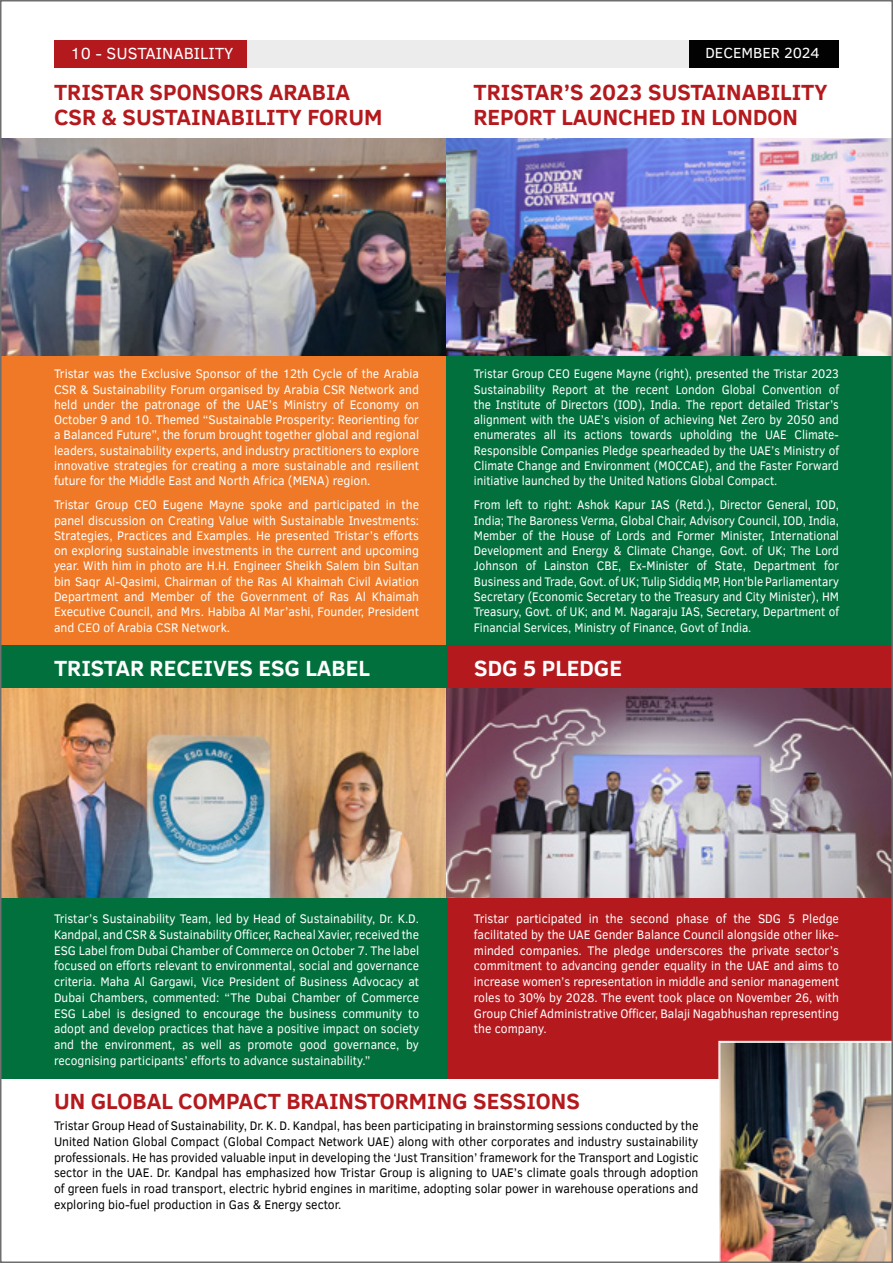
<style>
.page{position:relative;width:893px;height:1263px;background:#fff}
.page>*{position:absolute;margin:0;border:0;box-sizing:border-box;transform-origin:0 0}
.t1{font:700 22.5px/25.5px "Clear Sans";color:#b4191d}
.t2{font:700 22.5px "Clear Sans";color:#fff}
.t3{font:16.5px "Clear Sans";color:#fff}
.t4{font:15px "Clear Sans";color:#fff}
.t5{font:12.75px/15.3px "Clear Sans";color:#fff;text-align:justify;scale:.95 1}
.t6{font:12.75px/15.3px "Clear Sans";color:#fff;text-align:justify;scale:.92 1}
.t7{font:12.75px/15.8px "Clear Sans";color:#020203;text-align:justify;scale:.95 1}
.t8{font:12.75px/15.8px "Clear Sans";color:#fff;text-align:justify;scale:.94 1}
</style>
<div class="page">
<div style="left:0;top:139px;width:448px;height:509px;background:#ef7926"></div>
<div style="left:446px;top:139px;width:447px;height:565px;background:#01703d"></div>
<div style="left:446px;top:645px;width:447px;height:434px;background:#b4191d"></div>
<img style="left:718px;top:1041px;width:172px;height:219px">
<div style="left:0;top:645px;width:446px;height:434px;background:#01703d"></div>
<div style="left:201px;top:40px;width:512px;height:28px;background:#edeced"></div>
<div style="left:54px;top:40px;width:193px;height:28px;background:#b4191d"></div>
<img style="left:3px;top:138px;width:887px;height:217px">
<img style="left:3px;top:689px;width:887px;height:208px">
<div style="left:690px;top:40px;width:149px;height:28px;background:#020203"></div>
<p class="t3" style="left:71px;top:42px;width:164px">10 - SUSTAINABILITY</p>
<h1 class="t1" style="left:54px;top:78px;width:330px">TRISTAR SPONSORS ARABIA<br>CSR &amp; SUSTAINABILITY FORUM</h1>
<p class="t4" style="left:705px;top:43px;width:116px">DECEMBER 2024</p>
<h1 class="t1" style="left:473px;top:78px;width:356px">TRISTAR’S 2023 SUSTAINABILITY<br>REPORT LAUNCHED IN LONDON</h1>
<p class="t5" style="left:54px;top:366px;width:386px">Tristar was the Exclusive Sponsor of the 12th Cycle of the Arabia CSR &amp; Sustainability Forum organised by Arabia CSR Network and held under the patronage of the UAE’s Ministry of Economy on October 9 and 10. Themed “Sustainable Prosperity: Reorienting for a Balanced Future”, the forum brought together global and regional leaders, sustainability experts, and industry practitioners to explore innovative strategies for creating a more sustainable and resilient future for the Middle East and North Africa (MENA) region.</p>
<p class="t5" style="left:54px;top:497px;width:386px">Tristar Group CEO Eugene Mayne spoke and participated in the panel discussion on Creating Value with Sustainable Investments:<br>Strategies, Practices and Examples. He presented Tristar’s efforts on exploring sustainable investments in the current and upcoming year. With him in photo are H.H. Engineer Sheikh Salem bin Sultan bin Saqr Al-Qasimi, Chairman of the Ras Al Khaimah Civil Aviation Department and Member of the Government of Ras Al Khaimah Executive Council, and Mrs. Habiba Al Mar’ashi, Founder, President and CEO of Arabia CSR Network.</p>
<h1 class="t2" style="left:54px;top:651px;width:317px">TRISTAR RECEIVES ESG LABEL</h1>
<p class="t6" style="left:474px;top:366px;width:398px">Tristar Group CEO Eugene Mayne (right), presented the Tristar 2023<br>Sustainability Report at the recent London Global Convention of the Institute of Directors (IOD), India. The report detailed Tristar’s alignment with the UAE’s vision of achieving Net Zero by 2050 and enumerates all its actions towards upholding the UAE Climate-Responsible Companies Pledge spearheaded by the UAE’s Ministry of Climate Change and Environment (MOCCAE), and the Faster Forward initiative launched by the United Nations Global Compact.</p>
<p class="t6" style="left:474px;top:497px;width:398px">From left to right: Ashok Kapur IAS (Retd.), Director General, IOD, India; The Baroness Verma, Global Chair, Advisory Council, IOD, India, Member of the House of Lords and Former Minister, International Development and Energy &amp; Climate Change, Govt. of UK; The Lord Johnson of Lainston CBE, Ex-Minister of State, Department for Business and Trade, Govt. of UK; Tulip Siddiq MP, Hon’ble Parliamentary Secretary (Economic Secretary to the Treasury and City Minister), HM Treasury, Govt. of UK; and M. Nagaraju IAS, Secretary, Department of Financial Services, Ministry of Finance, Govt of India.</p>
<h1 class="t2" style="left:474px;top:651px;width:149px">SDG 5 PLEDGE</h1>
<p class="t8" style="left:54px;top:911px;width:390px">Tristar’s Sustainability Team, led by Head of Sustainability, Dr. K.D.<br>Kandpal, and CSR &amp; Sustainability Officer, Racheal Xavier, received the ESG Label from Dubai Chamber of Commerce on October 7. The label focused on efforts relevant to environmental, social and governance criteria. Maha Al Gargawi, Vice President of Business Advocacy at Dubai Chambers, commented: “The Dubai Chamber of Commerce ESG Label is designed to encourage the business community to adopt and develop practices that have a positive impact on society and the environment, as well as promote good governance, by recognising participants’ efforts to advance sustainability.”</p>
<p class="t5" style="left:474px;top:911px;width:386px;line-height:15.8px">Tristar participated in the second phase of the SDG 5 Pledge facilitated by the UAE Gender Balance Council alongside other like&shy;minded companies. The pledge underscores the private sector’s commitment to advancing gender equality in the UAE and aims to increase women’s representation in middle and senior management roles to 30% by 2028. The event took place on November 26, with Group Chief Administrative Officer, Balaji Nagabhushan representing the company.</p>
<h1 class="t1" style="left:54px;top:1088px;width:527px">UN GLOBAL COMPACT BRAINSTORMING SESSIONS</h1>
<p class="t7" style="left:54px;top:1118px;width:680px">Tristar Group Head of Sustainability, Dr. K. D. Kandpal, has been participating in brainstorming sessions conducted by the United Nation Global Compact (Global Compact Network UAE) along with other corporates and industry sustainability professionals. He has provided valuable input in developing the ‘Just Transition’ framework for the Transport and Logistic sector in the UAE. Dr. Kandpal has emphasized how Tristar Group is aligning to UAE’s climate goals through adoption of green fuels in road transport, electric hybrid engines in maritime, adopting solar power in warehouse operations and exploring bio-fuel production in Gas &amp; Energy sector.</p>
</div>
